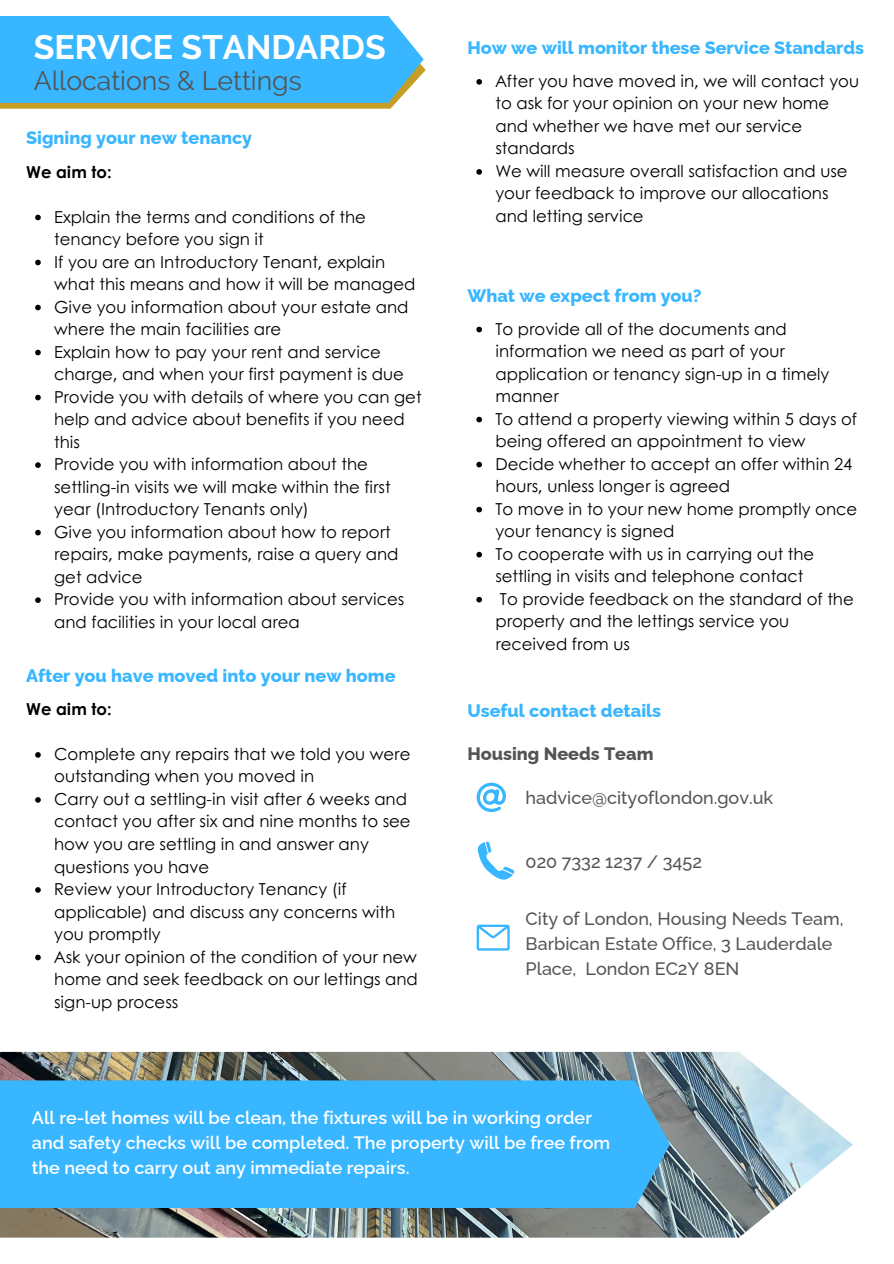
<style>
.page{position:relative;width:894px;height:1264px;background:#fff}
.page>*{position:absolute;margin:0;border:0;box-sizing:border-box;transform-origin:0 0}
.t1{font:700 33.75px "Raleway";color:#fff}
.t2{font:26.7px "Raleway";color:#545454}
.t3{font:600 18px/24.8px "Raleway";color:#fff}
.t4{font:800 18px "Raleway";color:#38b6ff}
.t5{font:500 18px/24.8px "Raleway";color:#545454}
.t6{font:800 18px "Raleway";color:#545454}
.t7{font:16.5px/22.5px "Century Gothic";color:#000}
.t8{font:700 16.5px "Century Gothic";color:#000}
</style>
<div class="page">
<svg style="left:0;top:16px;width:425px;height:93px;background:#49b7f0"></svg>
<svg style="left:476px;top:924px;width:33px;height:26px"></svg>
<svg style="left:476px;top:782px;width:30px;height:30px"></svg>
<svg style="left:477px;top:841px;width:38px;height:39px"></svg>
<img style="left:0;top:1051px;width:852px;height:186px">
<div style="left:0;top:1080px;width:669px;height:127px;background:#38b6ff"></div>
<svg style="left:35px;top:215px;width:6px;height:5px"></svg>
<svg style="left:35px;top:260px;width:6px;height:5px"></svg>
<svg style="left:35px;top:305px;width:6px;height:5px"></svg>
<svg style="left:35px;top:350px;width:6px;height:5px"></svg>
<svg style="left:35px;top:395px;width:6px;height:5px"></svg>
<svg style="left:35px;top:462px;width:6px;height:6px"></svg>
<svg style="left:35px;top:530px;width:6px;height:5px"></svg>
<svg style="left:35px;top:597px;width:6px;height:6px"></svg>
<svg style="left:476px;top:79px;width:6px;height:6px"></svg>
<svg style="left:476px;top:169px;width:6px;height:6px"></svg>
<svg style="left:35px;top:752px;width:6px;height:5px"></svg>
<svg style="left:35px;top:797px;width:6px;height:5px"></svg>
<svg style="left:35px;top:887px;width:6px;height:5px"></svg>
<svg style="left:35px;top:954px;width:6px;height:6px"></svg>
<svg style="left:476px;top:327px;width:6px;height:5px"></svg>
<svg style="left:476px;top:417px;width:6px;height:5px"></svg>
<svg style="left:476px;top:462px;width:6px;height:5px"></svg>
<svg style="left:476px;top:507px;width:6px;height:5px"></svg>
<svg style="left:476px;top:552px;width:6px;height:5px"></svg>
<svg style="left:476px;top:597px;width:6px;height:5px"></svg>
<h1 class="t1" style="left:34px;top:27px;width:353px">SERVICE STANDARDS</h1>
<p class="t2" style="left:34px;top:65px;width:269px">Allocations &amp; Lettings</p>
<h2 class="t4" style="left:26px;top:127px;width:227px">Signing your new tenancy</h2>
<h3 class="t8" style="left:26px;top:159px;width:87px">We aim to:</h3>
<p class="t7" style="left:54px;top:204px;width:313px">Explain the terms and conditions of the tenancy before you sign it</p>
<p class="t7" style="left:54px;top:249px;width:362px">If you are an Introductory Tenant, explain what this means and how it will be managed</p>
<p class="t7" style="left:54px;top:294px;width:356px">Give you information about your estate and where the main facilities are</p>
<p class="t7" style="left:54px;top:339px;width:351px">Explain how to pay your rent and service charge, and when your first payment is due</p>
<p class="t7" style="left:54px;top:384px;width:369px">Provide you with details of where you can get help and advice about benefits if you need this</p>
<p class="t7" style="left:54px;top:452px;width:351px">Provide you with information about the settling-in visits we will make within the first year (Introductory Tenants only)<br>Give you information about how to report repairs, make payments, raise a query and get advice<br>Provide you with information about services and facilities in your local area</p>
<p class="t4" style="left:26px;top:664px;width:371px">After you have moved into your new home</p>
<p class="t8" style="left:26px;top:696px;width:87px">We aim to:</p>
<p class="t7" style="left:54px;top:742px;width:365px">Complete any repairs that we told you were outstanding when you moved in<br>Carry out a settling-in visit after 6 weeks and contact you after six and nine months to see how you are settling in and answer any questions you have<br>Review your Introductory Tenancy (if applicable) and discuss any concerns with you promptly<br>Ask your opinion of the condition of your new home and seek feedback on our lettings and sign-up process</p>
<h2 class="t4" style="left:467px;top:37px;width:398px">How we will monitor these Service Standards</h2>
<p class="t7" style="left:495px;top:69px;width:365px">After you have moved in, we will contact you to ask for your opinion on your new home and whether we have met our service standards</p>
<p class="t7" style="left:495px;top:159px;width:353px">We will measure overall satisfaction and use your feedback to improve our allocations and letting service</p>
<h2 class="t4" style="left:467px;top:285px;width:236px">What we expect from you?</h2>
<p class="t7" style="left:495px;top:316px;width:335px">To provide all of the documents and information we need as part of your application or tenancy sign-up in a timely manner</p>
<p class="t7" style="left:495px;top:406px;width:363px">To attend a property viewing within 5 days of being offered an appointment to view</p>
<p class="t7" style="left:495px;top:451px;width:363px">Decide whether to accept an offer within 24 hours, unless longer is agreed<br>To move in to your new home promptly once your tenancy is signed<br>To cooperate with us in carrying out the settling in visits and telephone contact<br>To provide feedback on the standard of the property and the lettings service you received from us</p>
<p class="t4" style="left:467px;top:700px;width:195px">Useful contact details</p>
<p class="t6" style="left:467px;top:742px;width:187px">Housing Needs Team</p>
<p class="t5" style="left:525px;top:785px;width:249px">hadvice@cityoflondon.gov.uk</p>
<p class="t5" style="left:525px;top:849px;width:178px">020 7332 1237 / 3452</p>
<p class="t5" style="left:525px;top:906px;width:319px">City of London, Housing Needs Team,<br>Barbican Estate Office, 3 Lauderdale<br>Place, London EC2Y 8EN</p>
<p class="t3" style="left:32px;top:1105px;width:579px">All re-let homes will be clean, the fixtures will be in working order and safety checks will be completed. The property will be free from the need to carry out any immediate repairs.</p>
</div>
